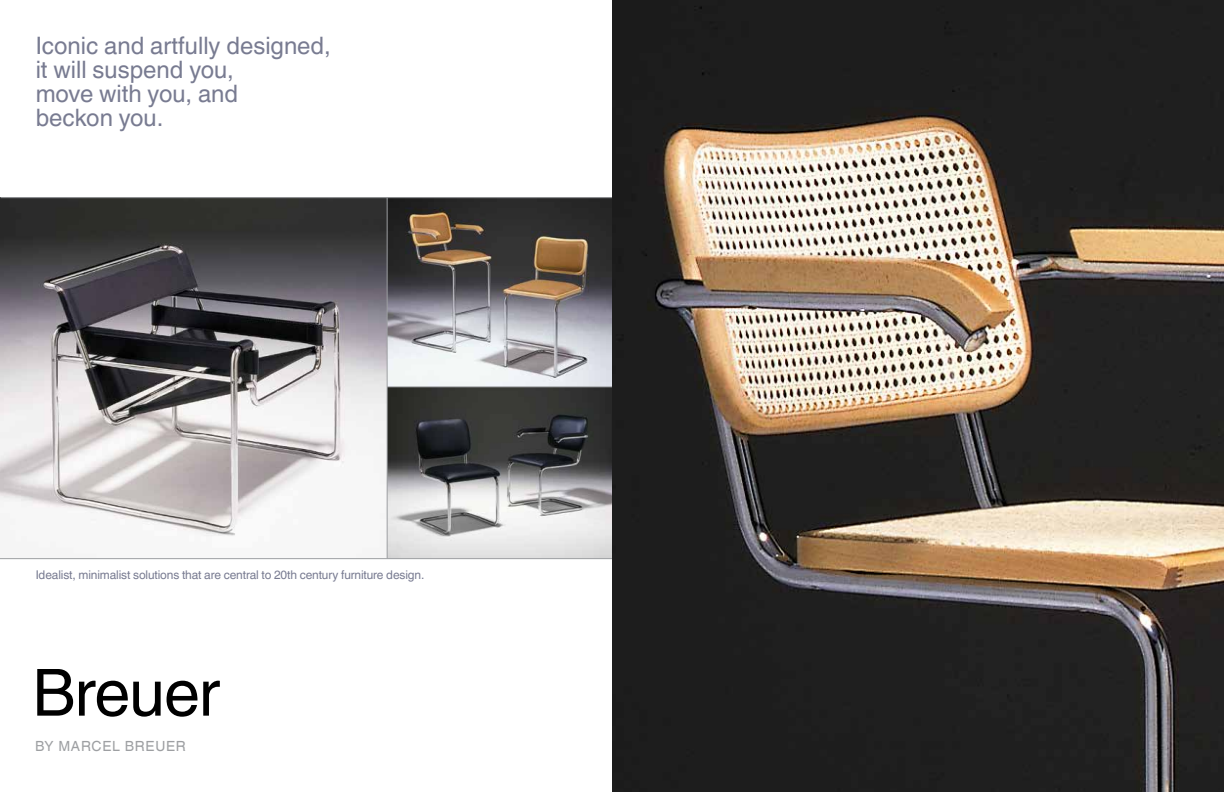
<style>
.page{position:relative;width:1224px;height:792px;background:#fff}
.page>*{position:absolute;margin:0;border:0;box-sizing:border-box;transform-origin:0 0}
.t1{font:65px "Helvetica World";letter-spacing:-.015em;color:#000}
.t2{font:24px/24px "Helvetica World";color:#787b91}
.t3{font:14px "Helvetica World";letter-spacing:.05em;color:#9d9fa2}
.t4{font:12px "Helvetica World";letter-spacing:-.01em;color:#787b91}
</style>
<div class="page">
<img style="left:0;top:198px;width:612px;height:360px">
<img style="left:612px;top:0;width:612px;height:792px">
<hr style="left:387px;top:197px;width:1px;height:361px;background:#9d9fa2">
<hr style="left:1px;top:197px;width:611px;height:1px;background:#9d9fa2">
<hr style="left:0;top:558px;width:612px;height:1px;background:#9d9fa2">
<hr style="left:387px;top:387px;width:225px;height:1px;background:#9d9fa2">
<h2 class="t2" style="left:36px;top:34px;width:297px">Iconic and artfully designed, it will suspend you,<br>move with you, and<br>beckon you.</h2>
<p class="t4" style="left:36px;top:568px;width:390px">Idealist, minimalist solutions that are central to 20th century furniture design.</p>
<h1 class="t1" style="left:32px;top:655px;width:190px">Breuer</h1>
<p class="t3" style="left:35px;top:738px;width:152px">BY MARCEL BREUER</p>
</div>
